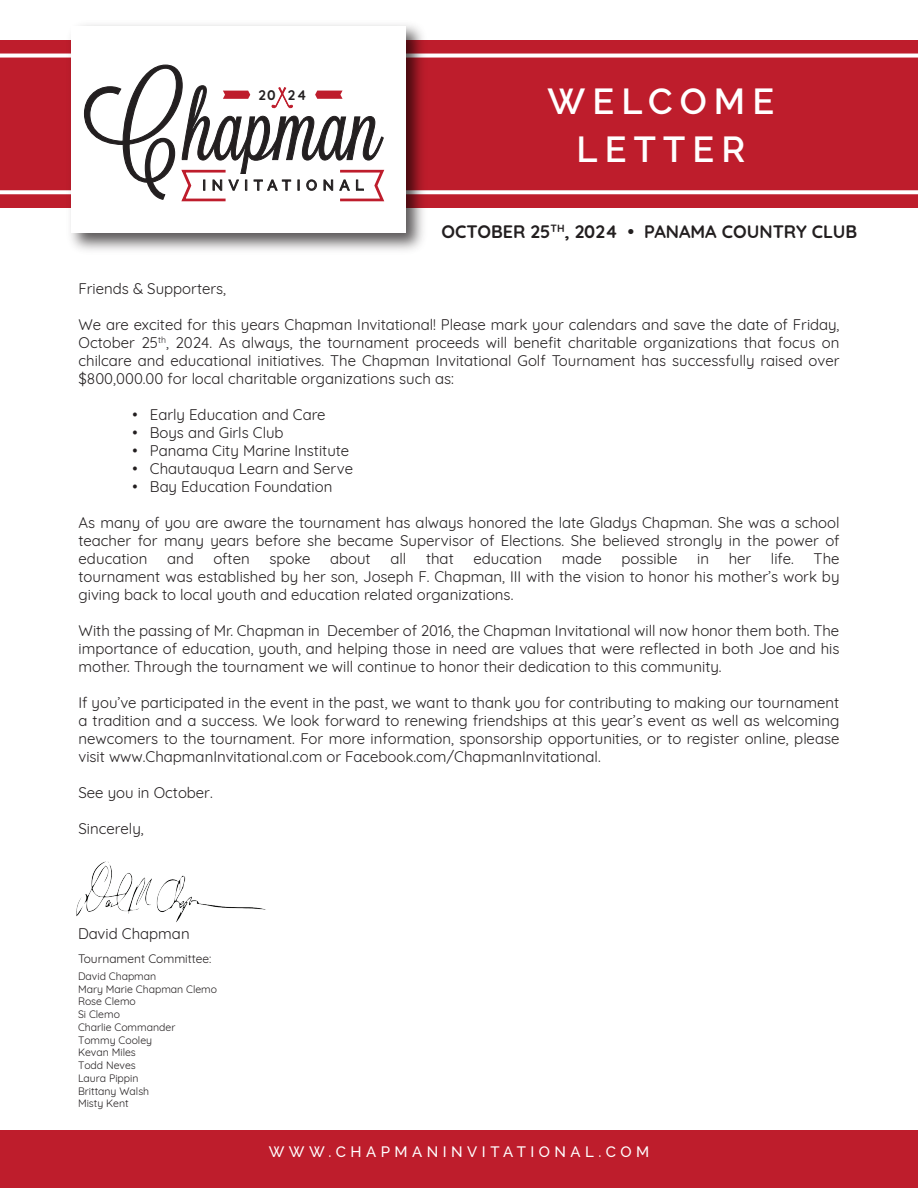
<style>
.page{position:relative;width:918px;height:1188px;background:#fff}
.page>*{position:absolute;margin:0;border:0;box-sizing:border-box;transform-origin:0 0}
.t1{font:104.7px "Lavanderia";color:#231f20}
.t2{font:93.6px "Lavanderia";color:#231f20}
.t3{font:600 36px/48px "Raleway";letter-spacing:.2em;color:#fff;text-align:center}
.t4{font:700 18px "Quicksand";color:#231f20}
.t5{font:15px/18px "Quicksand";color:#231f20;text-align:justify}
.t6{font:500 15px "Raleway";letter-spacing:.3em;color:#fff}
.t7{font:500 14.4px "Raleway";letter-spacing:.4em;color:#231f20}
.t8{font:700 13.95px "Quicksand";color:#231f20}
.t9{font:12px "Quicksand";color:#231f20}
.t10{font:10.5px/12.8px "Quicksand";color:#231f20}
</style>
<div class="page">
<div style="left:0;top:40px;width:918px;height:168px;background:#be1d2c"></div>
<svg style="left:0;top:54px;width:918px;height:4px;fill:#fff"></svg>
<svg style="left:0;top:190px;width:918px;height:4px;fill:#fff"></svg>
<div style="left:0;top:1131px;width:918px;height:57px;background:#be1d2c"></div>
<img style="left:63px;top:24px;width:368px;height:227px">
<div style="left:72px;top:26px;width:334px;height:207px;background:#fff"></div>
<img style="left:77px;top:862px;width:189px;height:60px">
<svg style="left:83px;top:64px;width:302px;height:138px"></svg>
<h1 class="t1" style="left:82px;top:61px;width:101px">C</h1>
<h2 class="t2" style="left:186px;top:73px;width:197px">hapman</h2>
<p class="t8" style="left:258px;top:83px;width:50px">20 24</p>
<p class="t7" style="left:202px;top:177px;width:163px">INVITATIONAL</p>
<h3 class="t3" style="left:548px;top:77px;width:228px">WELCOME<br>LETTER</h3>
<p class="t4" style="left:441px;top:217px;width:178px">OCTOBER 25<sup>TH</sup>, 2024</p>
<p class="t4" style="left:644px;top:217px;width:215px">PANAMA COUNTRY CLUB</p>
<p class="t5" style="left:79px;top:279px;width:149px">Friends &amp; Supporters,</p>
<p class="t5" style="left:78px;top:315px;width:763px">We are excited for this years Chapman Invitational! Please mark your calendars and save the date of Friday, October 25<sup>th</sup>, 2024. As always, the tournament proceeds will benefit charitable organizations that focus on chilcare and educational initiatives. The Chapman Invitational Golf Tournament has successfully raised over $800,000.00 for local charitable organizations such as:</p>
<p class="t5" style="left:132px;top:405px;width:194px">• Early Education and Care</p>
<p class="t5" style="left:132px;top:423px;width:153px">• Boys and Girls Club</p>
<p class="t5" style="left:132px;top:441px;width:218px">• Panama City Marine Institute</p>
<p class="t5" style="left:132px;top:459px;width:222px">• Chautauqua Learn and Serve</p>
<p class="t5" style="left:132px;top:477px;width:201px">• Bay Education Foundation</p>
<p class="t5" style="left:78px;top:513px;width:763px">As many of you are aware the tournament has always honored the late Gladys Chapman. She was a school teacher for many years before she became Supervisor of Elections. She believed strongly in the power of education</p>
<p class="t5" style="left:79px;top:549px;width:763px;text-indent:735px">The tournament was established by her son, Joseph F. Chapman, III with the vision to honor his mother’s work by giving back to local youth and education related organizations.</p>
<p class="t5" style="left:79px;top:621px;width:762px">With the passing of Mr. Chapman in December of 2016, the Chapman Invitational will now honor them both. The importance of education, youth, and helping those in need are values that were reflected in both Joe and his mother. Through the tournament we will continue to honor their dedication to this community.</p>
<p class="t5" style="left:78px;top:693px;width:762px">If you’ve participated in the event in the past, we want to thank you for contributing to making our tournament a tradition and a success. We look forward to renewing friendships at this year’s event as well as welcoming newcomers to the tournament. For more information, sponsorship opportunities, or to register online, please visit www.ChapmanInvitational.com or Facebook.com/ChapmanInvitational.</p>
<p class="t5" style="left:78px;top:783px;width:136px">See you in October.</p>
<p class="t5" style="left:78px;top:819px;width:67px">Sincerely,</p>
<p class="t5" style="left:167px;top:549px;width:28px">and</p>
<p class="t5" style="left:213px;top:549px;width:38px">often</p>
<p class="t5" style="left:269px;top:549px;width:43px">spoke</p>
<p class="t5" style="left:330px;top:549px;width:42px">about</p>
<p class="t5" style="left:390px;top:549px;width:17px">all</p>
<p class="t5" style="left:426px;top:549px;width:29px">that</p>
<p class="t5" style="left:473px;top:549px;width:70px">education</p>
<p class="t5" style="left:562px;top:549px;width:42px">made</p>
<p class="t5" style="left:622px;top:549px;width:57px">possible</p>
<p class="t5" style="left:697px;top:549px;width:13px">in</p>
<p class="t5" style="left:729px;top:549px;width:24px">her</p>
<p class="t5" style="left:771px;top:549px;width:25px">life.</p>
<p class="t5" style="left:78px;top:923px;width:113px">David Chapman</p>
<p class="t9" style="left:78px;top:950px;width:135px">Tournament Committee:</p>
<p class="t10" style="left:78px;top:969px;width:141px">David Chapman<br>Mary Marie Chapman Clemo<br>Rose Clemo<br>Si Clemo<br>Charlie Commander<br>Tommy Cooley<br>Kevan Miles<br>Todd Neves<br>Laura Pippin<br>Brittany Walsh<br>Misty Kent</p>
<p class="t6" style="left:269px;top:1143px;width:382px">WWW.CHAPMANINVITATIONAL.COM</p>
</div>
